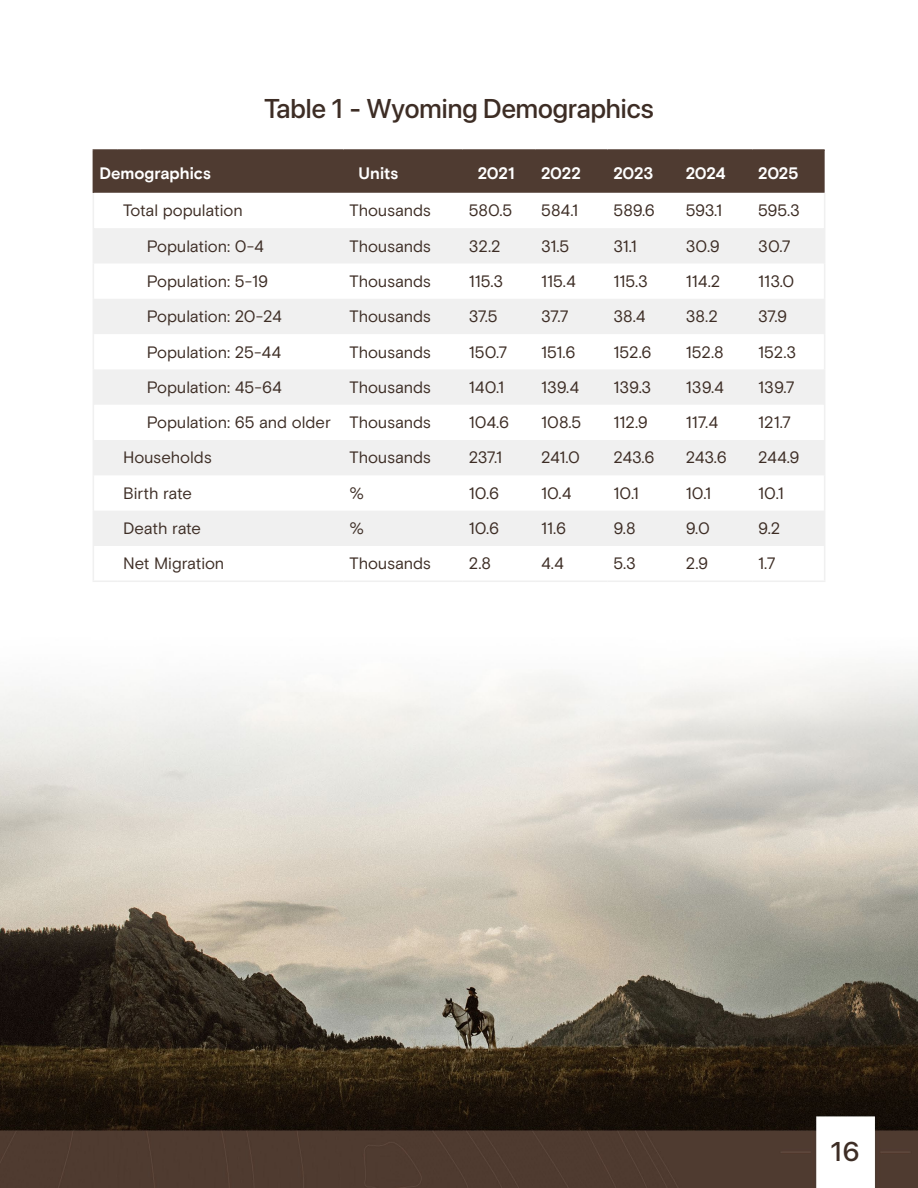
<style>
.page{position:relative;width:918px;height:1188px;background:#fff}
.page>*{position:absolute;margin:0;border:0;box-sizing:border-box;transform-origin:0 0}
.t1{font:500 27px "SF Pro Display";color:#3d2d25}
.t2{font:16.5px "Basis Grotesque Pro";letter-spacing:-.01em;color:#3d2d25}
.t3{font:700 16.5px "Basis Grotesque Pro";letter-spacing:-.01em;color:#fff}
</style>
<div class="page">
<img style="left:0;top:667px;width:918px;height:521px">
<div style="left:94px;top:151px;width:731px;height:42px;background:#4f3b31"></div>
<svg style="left:94px;top:228px;width:730px;height:318px;fill:#f0f0f0"></svg>
<hr style="left:93px;top:193px;width:1px;height:35px;background:#f0f0f0">
<hr style="left:824px;top:193px;width:1px;height:35px;background:#f0f0f0">
<hr style="left:93px;top:228px;width:1px;height:35px;background:#f0f0f0">
<hr style="left:824px;top:228px;width:1px;height:35px;background:#f0f0f0">
<hr style="left:93px;top:263px;width:1px;height:36px;background:#f0f0f0">
<hr style="left:824px;top:263px;width:1px;height:36px;background:#f0f0f0">
<hr style="left:93px;top:299px;width:1px;height:35px;background:#f0f0f0">
<hr style="left:824px;top:299px;width:1px;height:35px;background:#f0f0f0">
<hr style="left:93px;top:334px;width:1px;height:35px;background:#f0f0f0">
<hr style="left:824px;top:334px;width:1px;height:35px;background:#f0f0f0">
<hr style="left:93px;top:369px;width:1px;height:36px;background:#f0f0f0">
<hr style="left:824px;top:369px;width:1px;height:36px;background:#f0f0f0">
<hr style="left:93px;top:405px;width:1px;height:35px;background:#f0f0f0">
<hr style="left:824px;top:405px;width:1px;height:35px;background:#f0f0f0">
<hr style="left:93px;top:440px;width:1px;height:35px;background:#f0f0f0">
<hr style="left:824px;top:440px;width:1px;height:35px;background:#f0f0f0">
<hr style="left:93px;top:475px;width:1px;height:36px;background:#f0f0f0">
<hr style="left:824px;top:475px;width:1px;height:36px;background:#f0f0f0">
<hr style="left:93px;top:511px;width:1px;height:35px;background:#f0f0f0">
<hr style="left:824px;top:511px;width:1px;height:35px;background:#f0f0f0">
<hr style="left:93px;top:546px;width:1px;height:35px;background:#f0f0f0">
<hr style="left:824px;top:546px;width:1px;height:35px;background:#f0f0f0">
<svg style="left:93px;top:581px;width:48px;height:1px"></svg>
<hr style="left:141px;top:581px;width:203px;height:1px;background:#f0f0f0">
<hr style="left:344px;top:581px;width:119px;height:1px;background:#f0f0f0">
<hr style="left:463px;top:581px;width:72px;height:1px;background:#f0f0f0">
<hr style="left:535px;top:581px;width:73px;height:1px;background:#f0f0f0">
<hr style="left:608px;top:581px;width:72px;height:1px;background:#f0f0f0">
<hr style="left:680px;top:581px;width:72px;height:1px;background:#f0f0f0">
<hr style="left:752px;top:581px;width:73px;height:1px;background:#f0f0f0">
<hr style="left:93px;top:149px;width:24px;height:2px;background:#4f3b31">
<hr style="left:93px;top:151px;width:1px;height:42px;background:#4f3b31">
<hr style="left:117px;top:149px;width:24px;height:2px;background:#4f3b31">
<hr style="left:141px;top:149px;width:203px;height:2px;background:#4f3b31">
<hr style="left:344px;top:149px;width:119px;height:2px;background:#4f3b31">
<hr style="left:463px;top:149px;width:72px;height:2px;background:#4f3b31">
<hr style="left:535px;top:149px;width:73px;height:2px;background:#4f3b31">
<hr style="left:608px;top:149px;width:72px;height:2px;background:#4f3b31">
<hr style="left:680px;top:149px;width:72px;height:2px;background:#4f3b31">
<hr style="left:752px;top:149px;width:73px;height:2px;background:#4f3b31">
<p class="t1" style="left:264px;top:93px;width:391px">Table 1 - Wyoming Demographics</p>
<p class="t3" style="left:99px;top:164px;width:113px">Demographics</p>
<p class="t3" style="left:359px;top:164px;width:41px">Units</p>
<p class="t3" style="left:478px;top:164px;width:38px">2021</p>
<p class="t3" style="left:541px;top:164px;width:42px">2022</p>
<p class="t3" style="left:614px;top:164px;width:41px">2023</p>
<p class="t3" style="left:686px;top:164px;width:41px">2024</p>
<p class="t3" style="left:758px;top:164px;width:42px">2025</p>
<p class="t2" style="left:123px;top:201px;width:121px">Total population</p>
<p class="t2" style="left:350px;top:201px;width:83px">Thousands</p>
<p class="t2" style="left:469px;top:201px;width:45px">580.5</p>
<p class="t2" style="left:541px;top:201px;width:39px">584.1</p>
<p class="t2" style="left:614px;top:201px;width:43px">589.6</p>
<p class="t2" style="left:686px;top:201px;width:38px">593.1</p>
<p class="t2" style="left:758px;top:201px;width:43px">595.3</p>
<p class="t2" style="left:147px;top:236px;width:119px">Population: 0-4</p>
<p class="t2" style="left:350px;top:236px;width:83px">Thousands</p>
<p class="t2" style="left:469px;top:236px;width:34px">32.2</p>
<p class="t2" style="left:541px;top:236px;width:30px">31.5</p>
<p class="t2" style="left:614px;top:236px;width:25px">31.1</p>
<p class="t2" style="left:686px;top:236px;width:35px">30.9</p>
<p class="t2" style="left:758px;top:236px;width:34px">30.7</p>
<p class="t2" style="left:147px;top:272px;width:123px">Population: 5-19</p>
<p class="t2" style="left:350px;top:272px;width:83px">Thousands</p>
<p class="t2" style="left:469px;top:272px;width:36px">115.3</p>
<p class="t2" style="left:541px;top:272px;width:36px">115.4</p>
<p class="t2" style="left:614px;top:272px;width:36px">115.3</p>
<p class="t2" style="left:686px;top:272px;width:36px">114.2</p>
<p class="t2" style="left:758px;top:272px;width:38px">113.0</p>
<p class="t2" style="left:147px;top:307px;width:137px">Population: 20-24</p>
<p class="t2" style="left:350px;top:307px;width:83px">Thousands</p>
<p class="t2" style="left:469px;top:307px;width:31px">37.5</p>
<p class="t2" style="left:541px;top:307px;width:29px">37.7</p>
<p class="t2" style="left:614px;top:307px;width:34px">38.4</p>
<p class="t2" style="left:686px;top:307px;width:34px">38.2</p>
<p class="t2" style="left:758px;top:307px;width:30px">37.9</p>
<p class="t2" style="left:147px;top:342px;width:136px">Population: 25-44</p>
<p class="t2" style="left:350px;top:342px;width:83px">Thousands</p>
<p class="t2" style="left:469px;top:342px;width:40px">150.7</p>
<p class="t2" style="left:541px;top:342px;width:36px">151.6</p>
<p class="t2" style="left:614px;top:342px;width:40px">152.6</p>
<p class="t2" style="left:686px;top:342px;width:39px">152.8</p>
<p class="t2" style="left:758px;top:342px;width:39px">152.3</p>
<p class="t2" style="left:147px;top:377px;width:136px">Population: 45-64</p>
<p class="t2" style="left:350px;top:377px;width:83px">Thousands</p>
<p class="t2" style="left:469px;top:377px;width:37px">140.1</p>
<p class="t2" style="left:541px;top:377px;width:40px">139.4</p>
<p class="t2" style="left:614px;top:377px;width:39px">139.3</p>
<p class="t2" style="left:686px;top:377px;width:40px">139.4</p>
<p class="t2" style="left:758px;top:377px;width:38px">139.7</p>
<p class="t2" style="left:147px;top:413px;width:185px">Population: 65 and older</p>
<p class="t2" style="left:350px;top:413px;width:83px">Thousands</p>
<p class="t2" style="left:469px;top:413px;width:42px">104.6</p>
<p class="t2" style="left:541px;top:413px;width:42px">108.5</p>
<p class="t2" style="left:614px;top:413px;width:36px">112.9</p>
<p class="t2" style="left:686px;top:413px;width:34px">117.4</p>
<p class="t2" style="left:758px;top:413px;width:34px">121.7</p>
<p class="t2" style="left:123px;top:448px;width:90px">Households</p>
<p class="t2" style="left:350px;top:448px;width:83px">Thousands</p>
<p class="t2" style="left:469px;top:448px;width:35px">237.1</p>
<p class="t2" style="left:541px;top:448px;width:40px">241.0</p>
<p class="t2" style="left:614px;top:448px;width:42px">243.6</p>
<p class="t2" style="left:686px;top:448px;width:42px">243.6</p>
<p class="t2" style="left:758px;top:448px;width:43px">244.9</p>
<p class="t2" style="left:123px;top:483px;width:70px">Birth rate</p>
<p class="t2" style="left:350px;top:483px;width:16px">%</p>
<p class="t2" style="left:469px;top:483px;width:32px">10.6</p>
<p class="t2" style="left:541px;top:483px;width:32px">10.4</p>
<p class="t2" style="left:614px;top:483px;width:27px">10.1</p>
<p class="t2" style="left:686px;top:483px;width:27px">10.1</p>
<p class="t2" style="left:758px;top:483px;width:27px">10.1</p>
<p class="t2" style="left:123px;top:519px;width:79px">Death rate</p>
<p class="t2" style="left:350px;top:519px;width:16px">%</p>
<p class="t2" style="left:469px;top:519px;width:32px">10.6</p>
<p class="t2" style="left:541px;top:519px;width:27px">11.6</p>
<p class="t2" style="left:614px;top:519px;width:24px">9.8</p>
<p class="t2" style="left:686px;top:519px;width:25px">9.0</p>
<p class="t2" style="left:758px;top:519px;width:24px">9.2</p>
<p class="t2" style="left:123px;top:554px;width:103px">Net Migration</p>
<p class="t2" style="left:350px;top:554px;width:83px">Thousands</p>
<p class="t2" style="left:469px;top:554px;width:24px">2.8</p>
<p class="t2" style="left:541px;top:554px;width:24px">4.4</p>
<p class="t2" style="left:614px;top:554px;width:24px">5.3</p>
<p class="t2" style="left:686px;top:554px;width:24px">2.9</p>
<p class="t2" style="left:758px;top:554px;width:19px">1.7</p>
<p class="t1" style="left:831px;top:1136px;width:31px">16</p>
</div>
